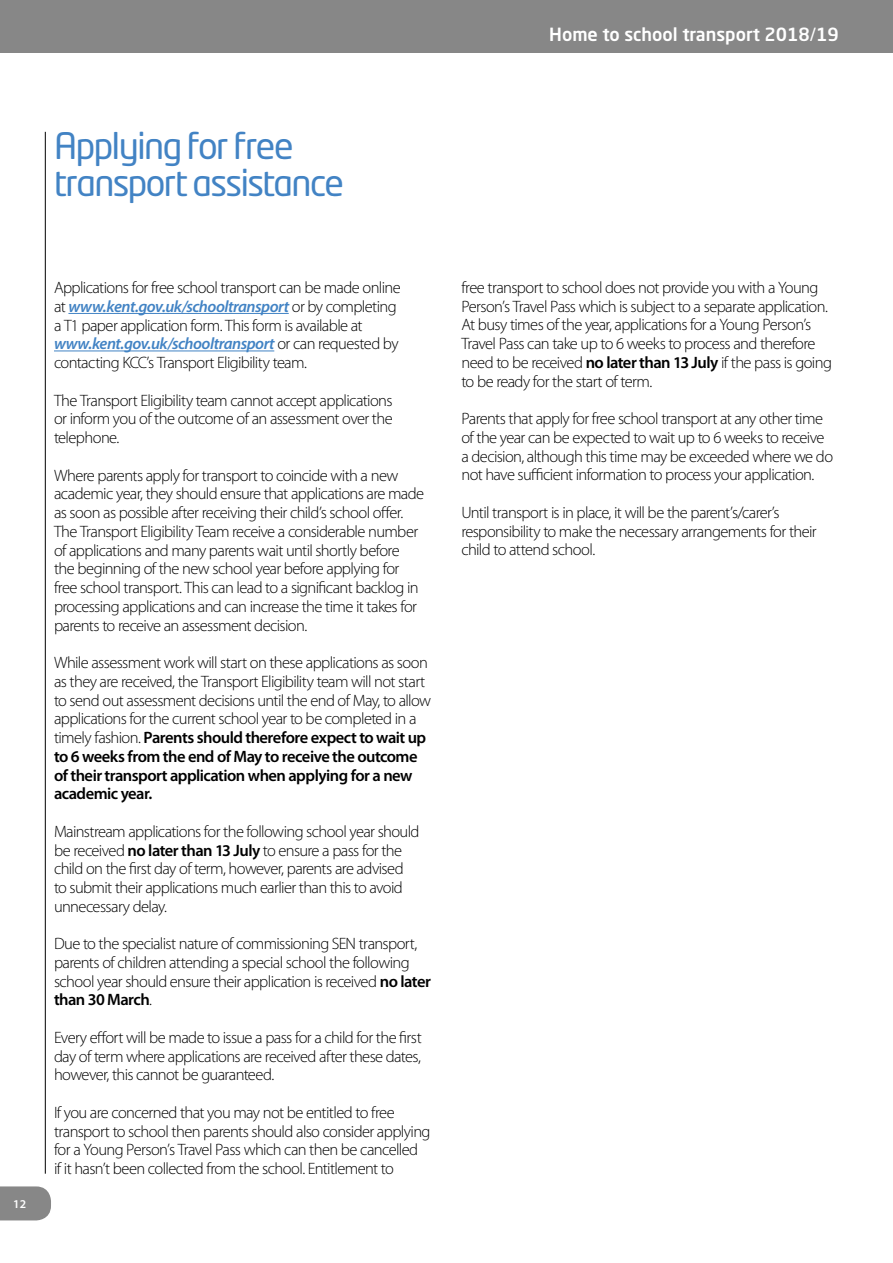
<style>
.page{position:relative;width:893px;height:1263px;background:#fff}
.page>*{position:absolute;margin:0;border:0;box-sizing:border-box;transform-origin:0 0}
.t1{font:36px/37.5px "Neo Tech Std";letter-spacing:-.045em;color:#4283c4}
.t2{font:500 18px "Neo Sans Std";color:#fff}
.t3{font:300 16.5px/18.8px "Myriad Pro";letter-spacing:-.04em;color:#000}
.t4{font:600 12px "Myriad Pro";color:#fff}
.s1{font-weight:400}
.s2{font-weight:600;font-style:italic;color:#4283c4}
.s3{font-weight:600}
</style>
<div class="page">
<div style="left:1px;top:0;width:892px;height:53px;background:#878787"></div>
<svg style="left:0;top:1186px;width:51px;height:34px;background:#8e8e8e"></svg>
<hr style="left:68px;top:313px;width:221px;height:1px;background:#4283c4">
<hr style="left:54px;top:350px;width:220px;height:1px;background:#4283c4">
<hr style="left:45px;top:132px;width:1px;height:1042px;background:#000">
<p class="t2" style="left:549px;top:23px;width:291px">Home to school transport 2018<span class="s1">/</span>19</p>
<h1 class="t1" style="left:54px;top:126px;width:291px">Applying for free transport assistance</h1>
<p class="t4" style="left:13px;top:1196px;width:14px">12</p>
<p class="t3" style="left:54px;top:278px;width:348px">Applications for free school transport can be made online at <span class="s2">www.kent.gov.uk/schooltransport</span> or by completing a T1 paper application form. This form is available at <span class="s2">www.kent.gov.uk/schooltransport</span> or can requested by contacting KCC’s Transport Eligibility team.</p>
<p class="t3" style="left:54px;top:390px;width:340px;text-align:justify">The Transport Eligibility team cannot accept applications or inform you of the outcome of an assessment over the telephone.</p>
<p class="t3" style="left:54px;top:465px;width:372px">Where parents apply for transport to coincide with a new academic year, they should ensure that applications are made as soon as possible after receiving their child’s school offer.<br>The Transport Eligibility Team receive a considerable number of applications and many parents wait until shortly before the beginning of the new school year before applying for free school transport. This can lead to a significant backlog in processing applications and can increase the time it takes for parents to receive an assessment decision.</p>
<p class="t3" style="left:54px;top:653px;width:379px">While assessment work will start on these applications as soon as they are received, the Transport Eligibility team will not start to send out assessment decisions until the end of May, to allow applications for the current school year to be completed in a timely fashion. <span class="s3">Parents should therefore expect to wait up to 6 weeks from the end of May to receive the outcome of their transport application when applying for a new academic year.</span></p>
<p class="t3" style="left:54px;top:822px;width:367px">Mainstream applications for the following school year should be received <span class="s3">no later than 13 July</span> to ensure a pass for the child on the first day of term, however, parents are advised to submit their applications much earlier than this to avoid unnecessary delay.</p>
<p class="t3" style="left:54px;top:934px;width:378px">Due to the specialist nature of commissioning SEN transport, parents of children attending a special school the following school year should ensure their application is received <span class="s3">no later than 30 March</span>.</p>
<p class="t3" style="left:54px;top:1028px;width:369px;text-align:justify">Every effort will be made to issue a pass for a child for the first day of term where applications are received after these dates, however, this cannot be guaranteed.</p>
<p class="t3" style="left:54px;top:1103px;width:378px">If you are concerned that you may not be entitled to free transport to school then parents should also consider applying for a Young Person’s Travel Pass which can then be cancelled<br>if it hasn’t been collected from the school. Entitlement to</p>
<p class="t3" style="left:461px;top:278px;width:372px">free transport to school does not provide you with a Young Person’s Travel Pass which is subject to a separate application.<br>At busy times of the year, applications for a Young Person’s Travel Pass can take up to 6 weeks to process and therefore need to be received <span class="s3">no later than 13 July</span> if the pass is going to be ready for the start of term.</p>
<p class="t3" style="left:461px;top:409px;width:373px">Parents that apply for free school transport at any other time of the year can be expected to wait up to 6 weeks to receive a decision, although this time may be exceeded where we do not have sufficient information to process your application.</p>
<p class="t3" style="left:461px;top:503px;width:357px">Until transport is in place, it will be the parent’s/carer’s responsibility to make the necessary arrangements for their child to attend school.</p>
</div>
